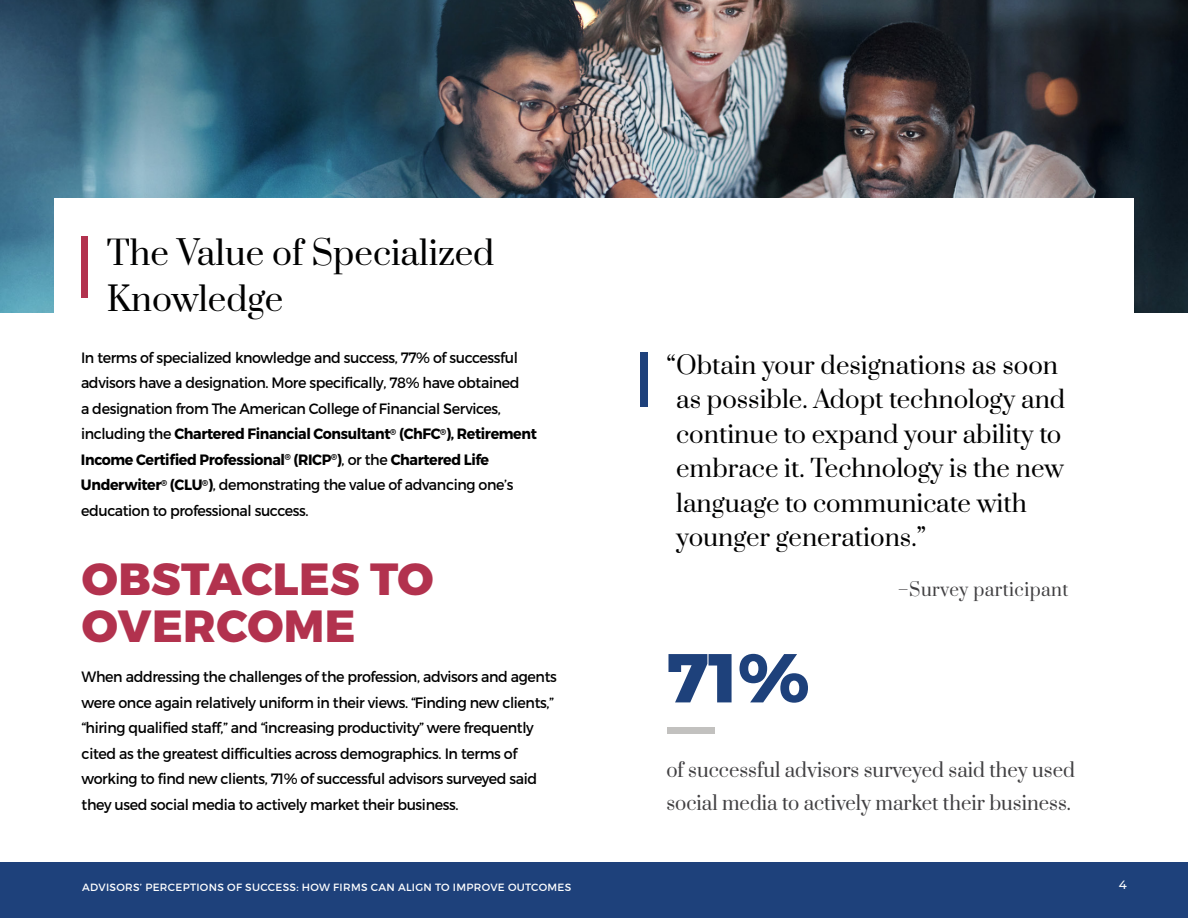
<style>
.page{position:relative;width:1188px;height:918px;background:#fff}
.page>*{position:absolute;margin:0;border:0;box-sizing:border-box;transform-origin:0 0}
.t1{font:800 69px "Montserrat";color:#1e417b}
.t2{font:800 45px/46.5px "Montserrat";letter-spacing:.01em;color:#b2324e}
.t3{font:33px/46.5px "Prata";color:#000101}
.t4{font:24px/34.5px "Prata";color:#000101}
.t5{font:19.5px/33px "Prata";color:#414042;scale:.95 1}
.t6{font:18px "Prata";letter-spacing:.025em;color:#414042;scale:.95 1}
.t7{font:15px/25.5px "Montserrat";letter-spacing:-.025em;color:#000;scale:.95 1}
.t8{font:500 12px "Montserrat";color:#fff}
.t9{font:10.5px "Montserrat";letter-spacing:.03em;color:#fff}
.s1{font-weight:700}
</style>
<div class="page">
<div style="left:0;top:863px;width:1188px;height:55px;background:#1e417b"></div>
<img style="left:0;top:0;width:1188px;height:312px">
<div style="left:54px;top:198px;width:1080px;height:429px;background:#fff"></div>
<div style="left:81px;top:237px;width:7px;height:61px;background:#b2324e"></div>
<div style="left:640px;top:352px;width:7px;height:55px;background:#1e417b"></div>
<div style="left:667px;top:728px;width:48px;height:6px;background:#c2c1bf"></div>
<h3 class="t3" style="left:107px;top:228px;width:389px">The Value of Specialized<br>Knowledge</h3>
<p class="t7" style="left:81px;top:345px;width:481px">In terms of specialized knowledge and success, 77% of successful advisors have a designation. More specifically, 78% have obtained<br>a designation from The American College of Financial Services, including the <span class="s1">Chartered Financial Consultant</span><sup>®</sup> <span class="s1">(ChFC</span><sup>®</sup><span class="s1">), Retirement Income Certified Professional</span><sup>®</sup> <span class="s1">(RICP</span><sup>®</sup><span class="s1">)</span>, or the <span class="s1">Chartered Life Underwiter</span><sup>®</sup> <span class="s1">(CLU</span><sup>®</sup><span class="s1">)</span>, demonstrating the value of advancing one’s education to professional success.</p>
<h2 class="t2" style="left:82px;top:557px;width:353px">OBSTACLES TO<br>OVERCOME</h2>
<p class="t7" style="left:82px;top:664px;width:502px">When addressing the challenges of the profession, advisors and agents were once again relatively uniform in their views. “Finding new clients,” “hiring qualified staff,” and “increasing productivity” were frequently cited as the greatest difficulties across demographics. In terms of working to find new clients, 71% of successful advisors surveyed said they used social media to actively market their business.</p>
<h3 class="t4" style="left:676px;top:346px;width:391px;text-indent:-10px">“Obtain your designations as soon as possible. Adopt technology and continue to expand your ability to embrace it. Technology is the new language to communicate with younger generations.”</h3>
<p class="t6" style="left:898px;top:575px;width:181px">–Survey participant</p>
<h1 class="t1" style="left:666px;top:635px;width:145px">71%</h1>
<h3 class="t5" style="left:666px;top:752px;width:432px">of successful advisors surveyed said they used social media to actively market their business.</h3>
<p class="t9" style="left:82px;top:881px;width:491px">ADVISORS’ PERCEPTIONS OF SUCCESS: HOW FIRMS CAN ALIGN TO IMPROVE OUTCOMES</p>
<p class="t8" style="left:1119px;top:876px;width:10px">4</p>
</div>
